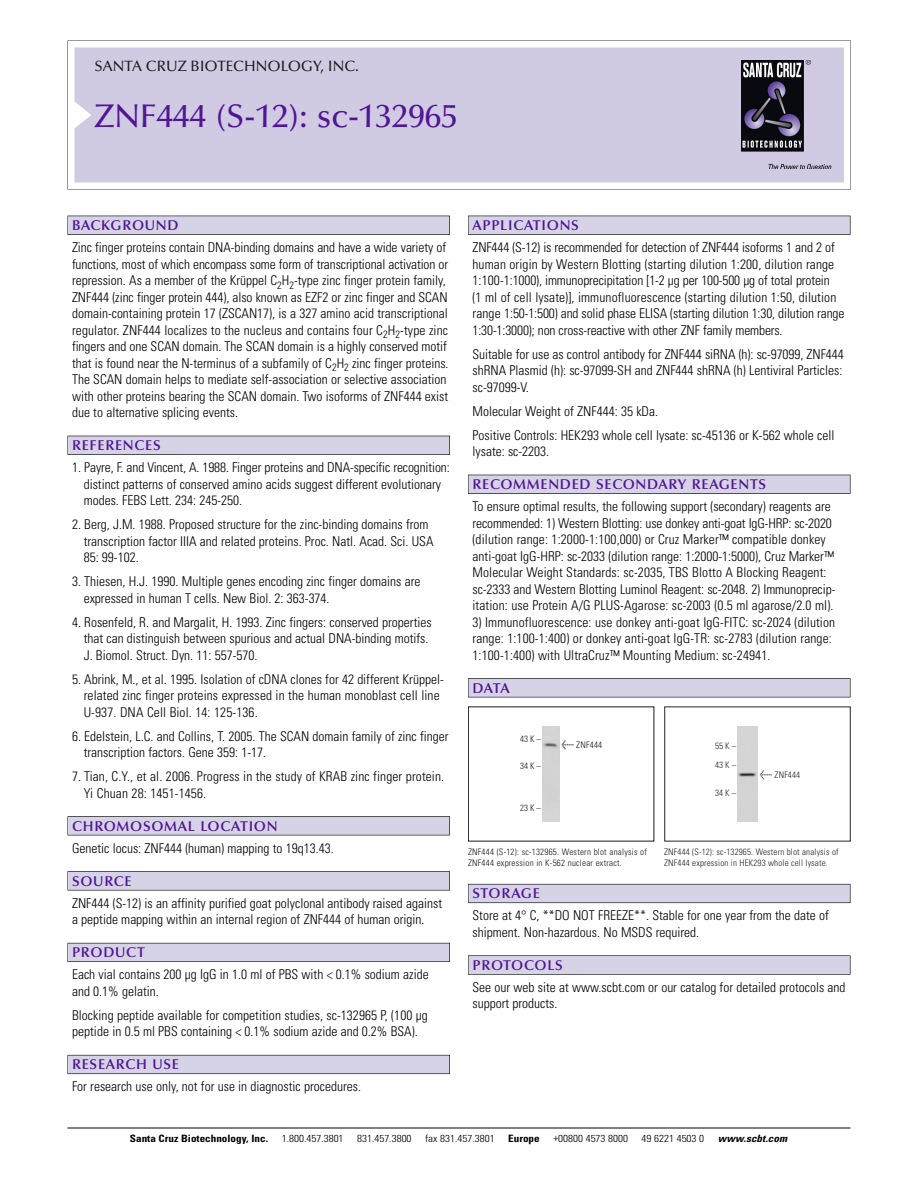
<style>
.page{position:relative;width:918px;height:1188px;background:#fff}
.page>*{position:absolute;margin:0;border:0;box-sizing:border-box;transform-origin:0 0}
.t1{font:500 33px "Optima";color:#511695}
.t2{font:500 15px "Optima";color:#231f20}
.t3{font:600 14.25px "Optima";letter-spacing:.05em;color:#511695}
.t4{font:300 condensed 13.5px/16.5px "Univers";color:#000}
.t5{font:300 condensed 10.2px "Univers";color:#000;scale:1.1 1}
.t6{font:700 condensed 10.2px "Univers";color:#000;scale:1.1 1}
.t7{font:italic 700 condensed 10.2px "Univers";letter-spacing:.005em;color:#000;scale:1.1 1}
.t8{font:9px/10.5px "Univers Condensed Light+KAZRYB";letter-spacing:.015em;color:#272627}
.t9{font:9px/10.5px "Univers Condensed Light+WPICNN";letter-spacing:.025em;color:#191919}
.s1{font-family:"Meta Plus Book Roman+WVOINT";font-size:10.5px}
.s2{font-family:"Meta Plus Book Roman+BXCEAZ";font-size:10.5px}
</style>
<div class="page">
<svg style="left:68px;top:40px;width:783px;height:149px"></svg>
<div style="left:74px;top:47px;width:770px;height:135px;background:#d1cae3"></div>
<img style="left:741px;top:60px;width:90px;height:108px">
<div style="left:68px;top:216px;width:382px;height:19px;background:#525155"></div>
<div style="left:68px;top:216px;width:381px;height:18px;background:#d7d3e7"></div>
<div style="left:68px;top:436px;width:382px;height:19px;background:#515055"></div>
<div style="left:68px;top:436px;width:381px;height:18px;background:#d7d3e7"></div>
<div style="left:68px;top:816px;width:382px;height:19px;background:#545357"></div>
<div style="left:68px;top:817px;width:381px;height:18px;background:#d7d3e7"></div>
<div style="left:68px;top:871px;width:382px;height:19px;background:#575759"></div>
<div style="left:68px;top:872px;width:381px;height:18px;background:#d7d3e7"></div>
<div style="left:68px;top:943px;width:382px;height:19px;background:#5b5a62"></div>
<div style="left:68px;top:943px;width:381px;height:18px;background:#d7d3e7"></div>
<div style="left:68px;top:1055px;width:382px;height:19px;background:#66646e"></div>
<div style="left:68px;top:1055px;width:381px;height:18px;background:#d7d3e7"></div>
<div style="left:468px;top:216px;width:382px;height:19px;background:#525155"></div>
<div style="left:468px;top:216px;width:382px;height:18px;background:#d7d3e7"></div>
<div style="left:468px;top:475px;width:382px;height:19px;background:#515055"></div>
<div style="left:468px;top:475px;width:382px;height:18px;background:#d7d3e7"></div>
<div style="left:468px;top:678px;width:382px;height:19px;background:#545357"></div>
<div style="left:468px;top:679px;width:382px;height:18px;background:#d7d3e7"></div>
<div style="left:468px;top:884px;width:382px;height:19px;background:#66646e"></div>
<div style="left:468px;top:884px;width:382px;height:18px;background:#d7d3e7"></div>
<div style="left:468px;top:955px;width:382px;height:20px;background:#666"></div>
<div style="left:468px;top:956px;width:382px;height:18px;background:#d7d3e7"></div>
<hr style="left:68px;top:1128px;width:782px;height:1px;background:#000">
<div style="left:737px;top:727px;width:21px;height:95px;background:#d4d4d4"></div>
<div style="left:542px;top:726px;width:17px;height:96px;background:#d3d3d3"></div>
<p class="t2" style="left:94px;top:61px;width:266px">SANTA CRUZ BIOTECHNOLOGY, INC.</p>
<h1 class="t1" style="left:94px;top:103px;width:365px">ZNF444 (S-12): sc-132965</h1>
<p class="t3" style="left:72px;top:219px;width:108px">BACKGROUND</p>
<p class="t4" style="left:72px;top:240px;width:378px">Zinc finger proteins contain DNA-binding domains and have a wide variety of functions, most of which encompass some form of transcriptional activation or repression. As a member of the Krüppel C<sub>2</sub>H<sub>2</sub>-type zinc finger protein family, ZNF444 (zinc finger protein 444), also known as EZF2 or zinc finger and SCAN domain-containing protein 17 (ZSCAN17), is a 327 amino acid transcriptional regulator. ZNF444 localizes to the nucleus and contains four C<sub>2</sub>H<sub>2</sub>-type zinc fingers and one SCAN domain. The SCAN domain is a highly conserved motif that is found near the N-terminus of a subfamily of C<sub>2</sub>H<sub>2</sub> zinc finger proteins.<br>The SCAN domain helps to mediate self-association or selective association with other proteins bearing the SCAN domain. Two isoforms of ZNF444 exist due to alternative splicing events.</p>
<p class="t3" style="left:72px;top:440px;width:90px">REFERENCES</p>
<p class="t4" style="left:84px;top:460px;width:368px;text-indent:-12px">1. Payre, F. and Vincent, A. 1988. Finger proteins and DNA-specific recognition: distinct patterns of conserved amino acids suggest different evolutionary modes. FEBS Lett. 234: 245-250.</p>
<p class="t4" style="left:84px;top:517px;width:351px;text-indent:-12px">2. Berg, J.M. 1988. Proposed structure for the zinc-binding domains from transcription factor IIIA and related proteins. Proc. Natl. Acad. Sci. USA<br>85: 99-102.</p>
<p class="t4" style="left:84px;top:574px;width:338px;text-indent:-12px">3. Thiesen, H.J. 1990. Multiple genes encoding zinc finger domains are expressed in human T cells. New Biol. 2: 363-374.</p>
<p class="t4" style="left:84px;top:615px;width:349px;text-indent:-12px">4. Rosenfeld, R. and Margalit, H. 1993. Zinc fingers: conserved properties that can distinguish between spurious and actual DNA-binding motifs.<br>J. Biomol. Struct. Dyn. 11: 557-570.</p>
<p class="t4" style="left:84px;top:672px;width:362px;text-indent:-12px">5. Abrink, M., et al. 1995. Isolation of cDNA clones for 42 different Krüppel&shy;related zinc finger proteins expressed in the human monoblast cell line<br>U-937. DNA Cell Biol. 14: 125-136.</p>
<p class="t4" style="left:84px;top:729px;width:366px;text-indent:-12px">6. Edelstein, L.C. and Collins, T. 2005. The SCAN domain family of zinc finger transcription factors. Gene 359: 1-17.</p>
<p class="t4" style="left:84px;top:769px;width:362px;text-indent:-12px">7. Tian, C.Y., et al. 2006. Progress in the study of KRAB zinc finger protein.<br>Yi Chuan 28: 1451-1456.</p>
<p class="t3" style="left:72px;top:820px;width:207px">CHROMOSOMAL LOCATION</p>
<p class="t4" style="left:72px;top:841px;width:263px">Genetic locus: ZNF444 (human) mapping to 19q13.43.</p>
<p class="t3" style="left:72px;top:875px;width:61px">SOURCE</p>
<p class="t4" style="left:72px;top:896px;width:372px">ZNF444 (S-12) is an affinity purified goat polyclonal antibody raised against a peptide mapping within an internal region of ZNF444 of human origin.</p>
<p class="t3" style="left:72px;top:947px;width:74px">PRODUCT</p>
<p class="t4" style="left:72px;top:967px;width:358px">Each vial contains 200 µg IgG in 1.0 ml of PBS with &lt; 0.1% sodium azide and 0.1% gelatin.</p>
<p class="t4" style="left:72px;top:1008px;width:357px">Blocking peptide available for competition studies, sc-132965 P, (100 µg peptide in 0.5 ml PBS containing &lt; 0.1% sodium azide and 0.2% BSA).</p>
<p class="t3" style="left:72px;top:1059px;width:109px">RESEARCH USE</p>
<p class="t4" style="left:72px;top:1079px;width:290px">For research use only, not for use in diagnostic procedures.</p>
<p class="t3" style="left:473px;top:219px;width:108px">APPLICATIONS</p>
<p class="t4" style="left:473px;top:240px;width:373px">ZNF444 (S-12) is recommended for detection of ZNF444 isoforms 1 and 2 of human origin by Western Blotting (starting dilution 1:200, dilution range 1:100-1:1000), immunoprecipitation [1-2 µg per 100-500 µg of total protein<br>(1 ml of cell lysate)], immunofluorescence (starting dilution 1:50, dilution range 1:50-1:500) and solid phase ELISA (starting dilution 1:30, dilution range 1:30-1:3000); non cross-reactive with other ZNF family members.</p>
<p class="t4" style="left:473px;top:347px;width:373px;text-align:justify">Suitable for use as control antibody for ZNF444 siRNA (h): sc-97099, ZNF444 shRNA Plasmid (h): sc-97099-SH and ZNF444 shRNA (h) Lentiviral Particles: sc-97099-V.</p>
<p class="t4" style="left:473px;top:400px;width:363px;line-height:24px">Molecular Weight of ZNF444: 35 kDa.<br>Positive Controls: HEK293 whole cell lysate: sc-45136 or K-562 whole cell</p>
<p class="t4" style="left:473px;top:444px;width:78px">lysate: sc-2203.</p>
<p class="t3" style="left:473px;top:479px;width:295px">RECOMMENDED SECONDARY REAGENTS</p>
<p class="t4" style="left:473px;top:499px;width:364px">To ensure optimal results, the following support (secondary) reagents are recommended: 1) Western Blotting: use donkey anti-goat IgG-HRP: sc-2020 (dilution range: 1:2000-1:100,000) or Cruz Marker™ compatible donkey anti-goat IgG-HRP: sc-2033 (dilution range: 1:2000-1:5000), Cruz Marker™ Molecular Weight Standards: sc-2035, TBS Blotto A Blocking Reagent: sc-2333 and Western Blotting Luminol Reagent: sc-2048. 2) Immunoprecip&shy;itation: use Protein A/G PLUS-Agarose: sc-2003 (0.5 ml agarose/2.0 ml).</p>
<p class="t4" style="left:473px;top:615px;width:364px">3) Immunofluorescence: use donkey anti-goat IgG-FITC: sc-2024 (dilution range: 1:100-1:400) or donkey anti-goat IgG-TR: sc-2783 (dilution range:<br>1:100-1:400) with UltraCruz™ Mounting Medium: sc-24941.</p>
<p class="t3" style="left:473px;top:682px;width:39px">DATA</p>
<p class="t9" style="left:520px;top:734px;width:22px">43K–</p>
<p class="t9" style="left:520px;top:761px;width:22px">34K–</p>
<p class="t9" style="left:520px;top:803px;width:22px">23K–</p>
<p class="t9" style="left:562px;top:741px;width:42px"><span class="s1">&lt;</span> ZNF444</p>
<p class="t9" style="left:468px;top:848px;width:180px">ZNF444 (S-12): sc-132965. Western blot analysis of<br>ZNF444 expression in K-562 nuclear extract.</p>
<p class="t8" style="left:715px;top:737px;width:22px;line-height:19px">55K–<br>43K–</p>
<p class="t8" style="left:715px;top:789px;width:22px">34K–</p>
<p class="t8" style="left:760px;top:770px;width:42px"><span class="s2">&lt;</span> ZNF444</p>
<p class="t8" style="left:664px;top:848px;width:176px">ZNF444 (S-12): sc-132965. Western blot analysis of<br>ZNF444 expression in HEK293 whole cell lysate.</p>
<p class="t3" style="left:473px;top:888px;width:69px">STORAGE</p>
<p class="t4" style="left:473px;top:908px;width:358px">Store at 4° C, **DO NOT FREEZE**. Stable for one year from the date of shipment. Non-hazardous. No MSDS required.</p>
<p class="t3" style="left:473px;top:959px;width:92px">PROTOCOLS</p>
<p class="t4" style="left:473px;top:980px;width:375px">See our web site at www.scbt.com or our catalog for detailed protocols and support products.</p>
<p class="t6" style="left:130px;top:1135px;width:127px">Santa Cruz Biotechnology, Inc.</p>
<p class="t5" style="left:282px;top:1135px;width:58px">1.800.457.3801</p>
<p class="t5" style="left:357px;top:1135px;width:51px">831.457.3800</p>
<p class="t5" style="left:425px;top:1135px;width:65px">fax 831.457.3801</p>
<p class="t6" style="left:508px;top:1135px;width:30px">Europe</p>
<p class="t5" style="left:553px;top:1135px;width:69px">+00800 4573 8000</p>
<p class="t5" style="left:642px;top:1135px;width:58px">49 6221 4503 0</p>
<p class="t7" style="left:718px;top:1135px;width:64px">www.scbt.com</p>
</div>
